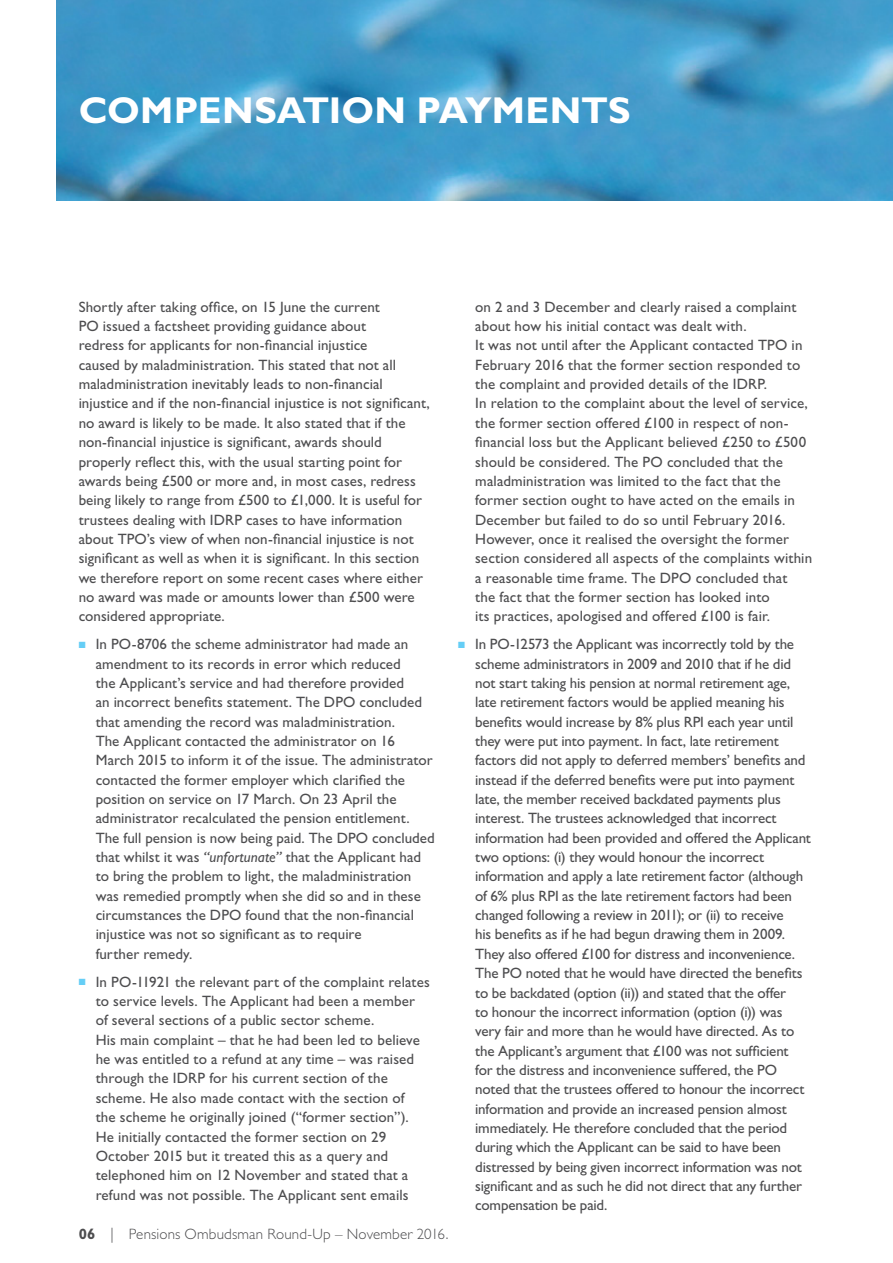
<style>
.page{position:relative;width:893px;height:1263px;background:#fff}
.page>*{position:absolute;margin:0;border:0;box-sizing:border-box;transform-origin:0 0}
.t1{font:700 37.5px "Gill Sans Std";letter-spacing:.005em;color:#fff}
.t2{font:15px/19.4px "Gill Sans Std";color:#4d4d4f}
.t3{font:300 15px "Gill Sans Std";letter-spacing:.01em;color:#4d4d4f}
.s1{color:#65cef6}
.s2{font-style:italic}
.s3{font-weight:700}
</style>
<div class="page">
<img style="left:57px;top:0;width:836px;height:200px">
<h1 class="t1" style="left:79px;top:89px;width:554px">COMPENSATION PAYMENTS</h1>
<p class="t2" style="left:79px;top:297px;width:353px">Shortly after taking office, on 15 June the current<br>PO issued a factsheet providing guidance about<br>redress for applicants for non-financial injustice<br>caused by maladministration. This stated that not all maladministration inevitably leads to non-financial injustice and if the non-financial injustice is not significant, no award is likely to be made. It also stated that if the non-financial injustice is significant, awards should properly reflect this, with the usual starting point for awards being £500 or more and, in most cases, redress being likely to range from £500 to £1,000. It is useful for trustees dealing with IDRP cases to have information about TPO’s view of when non-financial injustice is not significant as well as when it is significant. In this section we therefore report on some recent cases where either no award was made or amounts lower than £500 were considered appropriate.</p>
<p class="t2" style="left:96px;top:634px;width:341px;text-indent:-17px"><span class="s1">■</span> In PO-8706 the scheme administrator had made an amendment to its records in error which reduced<br>the Applicant’s service and had therefore provided<br>an incorrect benefits statement. The DPO concluded that amending the record was maladministration.<br>The Applicant contacted the administrator on 16<br>March 2015 to inform it of the issue. The administrator contacted the former employer which clarified the position on service on 17 March. On 23 April the administrator recalculated the pension entitlement.<br>The full pension is now being paid. The DPO concluded that whilst it was <span class="s2">“unfortunate”</span> that the Applicant had to bring the problem to light, the maladministration was remedied promptly when she did so and in these circumstances the DPO found that the non-financial injustice was not so significant as to require<br>further remedy.</p>
<p class="t2" style="left:96px;top:972px;width:336px;text-indent:-17px"><span class="s1">■</span> In PO-11921 the relevant part of the complaint relates to service levels. The Applicant had been a member of several sections of a public sector scheme.<br>His main complaint – that he had been led to believe he was entitled to a refund at any time – was raised through the IDRP for his current section of the scheme. He also made contact with the section of<br>the scheme he originally joined (“former section”).<br>He initially contacted the former section on 29<br>October 2015 but it treated this as a query and telephoned him on 12 November and stated that a refund was not possible. The Applicant sent emails</p>
<p class="t3" style="left:79px;top:1226px;width:371px"><span class="s3">06</span> | Pensions Ombudsman Round-Up – November 2016.</p>
<p class="t2" style="left:475px;top:297px;width:338px">on 2 and 3 December and clearly raised a complaint about how his initial contact was dealt with.<br>It was not until after the Applicant contacted TPO in February 2016 that the former section responded to the complaint and provided details of the IDRP.<br>In relation to the complaint about the level of service, the former section offered £100 in respect of non&shy;financial loss but the Applicant believed £250 to £500 should be considered. The PO concluded that the maladministration was limited to the fact that the former section ought to have acted on the emails in December but failed to do so until February 2016.<br>However, once it realised the oversight the former section considered all aspects of the complaints within a reasonable time frame. The DPO concluded that<br>the fact that the former section has looked into<br>its practices, apologised and offered £100 is fair.</p>
<p class="t2" style="left:475px;top:634px;width:337px;text-indent:-17px"><span class="s1">■</span> In PO-12573 the Applicant was incorrectly told by the scheme administrators in 2009 and 2010 that if he did not start taking his pension at normal retirement age, late retirement factors would be applied meaning his benefits would increase by 8% plus RPI each year until they were put into payment. In fact, late retirement factors did not apply to deferred members’ benefits and instead if the deferred benefits were put into payment late, the member received backdated payments plus interest. The trustees acknowledged that incorrect information had been provided and offered the Applicant two options: (i) they would honour the incorrect information and apply a late retirement factor (although of 6% plus RPI as the late retirement factors had been changed following a review in 2011); or (ii) to receive<br>his benefits as if he had begun drawing them in 2009.<br>They also offered £100 for distress and inconvenience.<br>The PO noted that he would have directed the benefits to be backdated (option (ii)) and stated that the offer<br>to honour the incorrect information (option (i)) was very fair and more than he would have directed. As to the Applicant’s argument that £100 was not sufficient<br>for the distress and inconvenience suffered, the PO noted that the trustees offered to honour the incorrect information and provide an increased pension almost immediately. He therefore concluded that the period during which the Applicant can be said to have been distressed by being given incorrect information was not significant and as such he did not direct that any further compensation be paid.</p>
</div>
